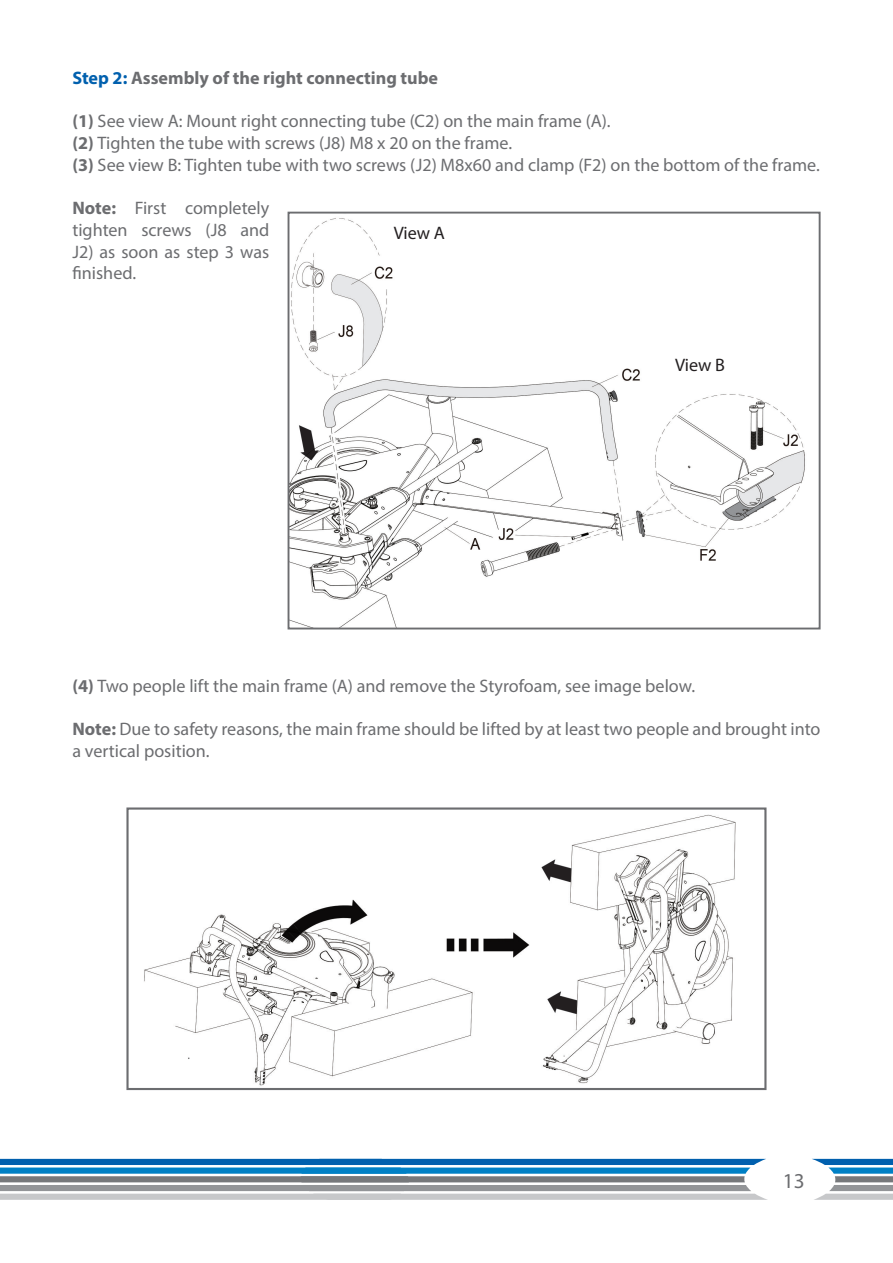
<style>
.page{position:relative;width:893px;height:1263px;background:#fff}
.page>*{position:absolute;margin:0;border:0;box-sizing:border-box;transform-origin:0 0}
.t1{font:21.3px "Myriad Pro";color:#6c6d70}
.t2{font:18.15px/21.8px "Myriad Pro";color:#6c6d70}
.t3{font:700 18.15px "Myriad Pro";color:#6c6d70}
.t4{font:18.15px "Myriad Pro";color:#231f20}
.s1{color:#0160ae}
.s2{font-weight:700}
</style>
<div class="page">
<svg style="left:812px;top:1159px;width:81px;height:41px"></svg>
<svg style="left:0;top:1159px;width:768px;height:41px"></svg>
<img style="left:291px;top:218px;width:514px;height:408px">
<div style="left:288px;top:212px;width:533px;height:417px;border:2px solid #6c6d70"></div>
<img style="left:144px;top:814px;width:592px;height:272px">
<div style="left:126px;top:807px;width:640px;height:283px;border:2px solid #6c6d70"></div>
<p class="t3" style="left:72px;top:66px;width:367px"><span class="s1">Step 2:</span> Assembly of the right connecting tube</p>
<p class="t2" style="left:72px;top:110px;width:749px"><span class="s2">(1)</span> See view A: Mount right connecting tube (C2) on the main frame (A).<br><span class="s2">(2)</span> Tighten the tube with screws (J8) M8 x 20 on the frame.<br><span class="s2">(3)</span> See view B: Tighten tube with two screws (J2) M8x60 and clamp (F2) on the bottom of the frame.</p>
<p class="t2" style="left:72px;top:197px;width:199px;text-align:justify"><span class="s2">Note:</span> First completely tighten screws (J8 and J2) as soon as step 3 was finished.</p>
<p class="t4" style="left:394px;top:222px;width:53px">View A</p>
<p class="t4" style="left:675px;top:354px;width:52px">View B</p>
<p class="t2" style="left:72px;top:675px;width:624px"><span class="s2">(4)</span> Two people lift the main frame (A) and remove the Styrofoam, see image below.</p>
<p class="t2" style="left:72px;top:718px;width:750px"><span class="s2">Note:</span> Due to safety reasons, the main frame should be lifted by at least two people and brought into a vertical position.</p>
<p class="t1" style="left:783px;top:1167px;width:23px">13</p>
</div>
